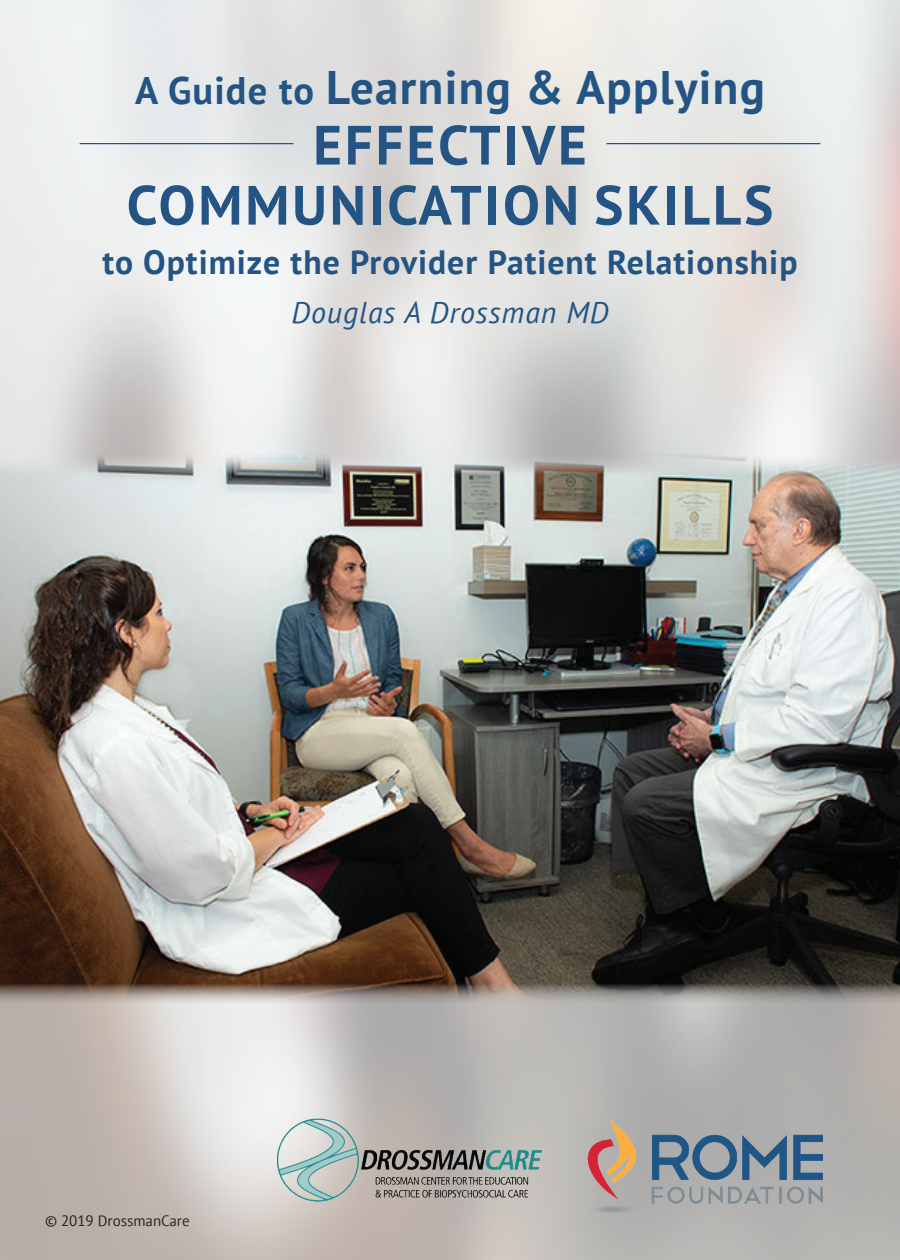
<style>
.page{position:relative;width:900px;height:1260px;background:#fff}
.page>*{position:absolute;margin:0;border:0;box-sizing:border-box;transform-origin:0 0}
.t1{font:700 55.25px/60px "PT Sans";letter-spacing:.05em;color:#235484;text-align:center}
.t2{font:700 47px "PT Sans";letter-spacing:.03em;color:#235484}
.t3{font:700 33.75px "PT Sans";letter-spacing:.03em;color:#235484}
.t4{font:italic 30px "PT Sans";letter-spacing:.03em;color:#235484}
.t5{font:15px "PT Sans";color:#231f20}
.s1{font-size:38.5px}
</style>
<div class="page">
<img style="left:0;top:0;width:900px;height:1260px">
<hr style="left:80px;top:143px;width:214px;height:1px;background:#235484">
<hr style="left:606px;top:143px;width:214px;height:1px;background:#235484">
<img style="left:587px;top:1119px;width:235px;height:94px">
<img style="left:278px;top:1114px;width:273px;height:92px">
<img style="left:0;top:452px;width:900px;height:554px">
<h2 class="t2" style="left:135px;top:57px;width:631px"><span class="s1">A Guide to</span> Learning &amp; Applying</h2>
<h1 class="t1" style="left:127px;top:114px;width:648px">EFFECTIVE<br>COMMUNICATION SKILLS</h1>
<p class="t3" style="left:102px;top:239px;width:697px">to Optimize the Provider Patient Relationship</p>
<p class="t4" style="left:291px;top:293px;width:319px">Douglas A Drossman MD</p>
<p class="t5" style="left:45px;top:1211px;width:146px">© 2019 DrossmanCare</p>
</div>
